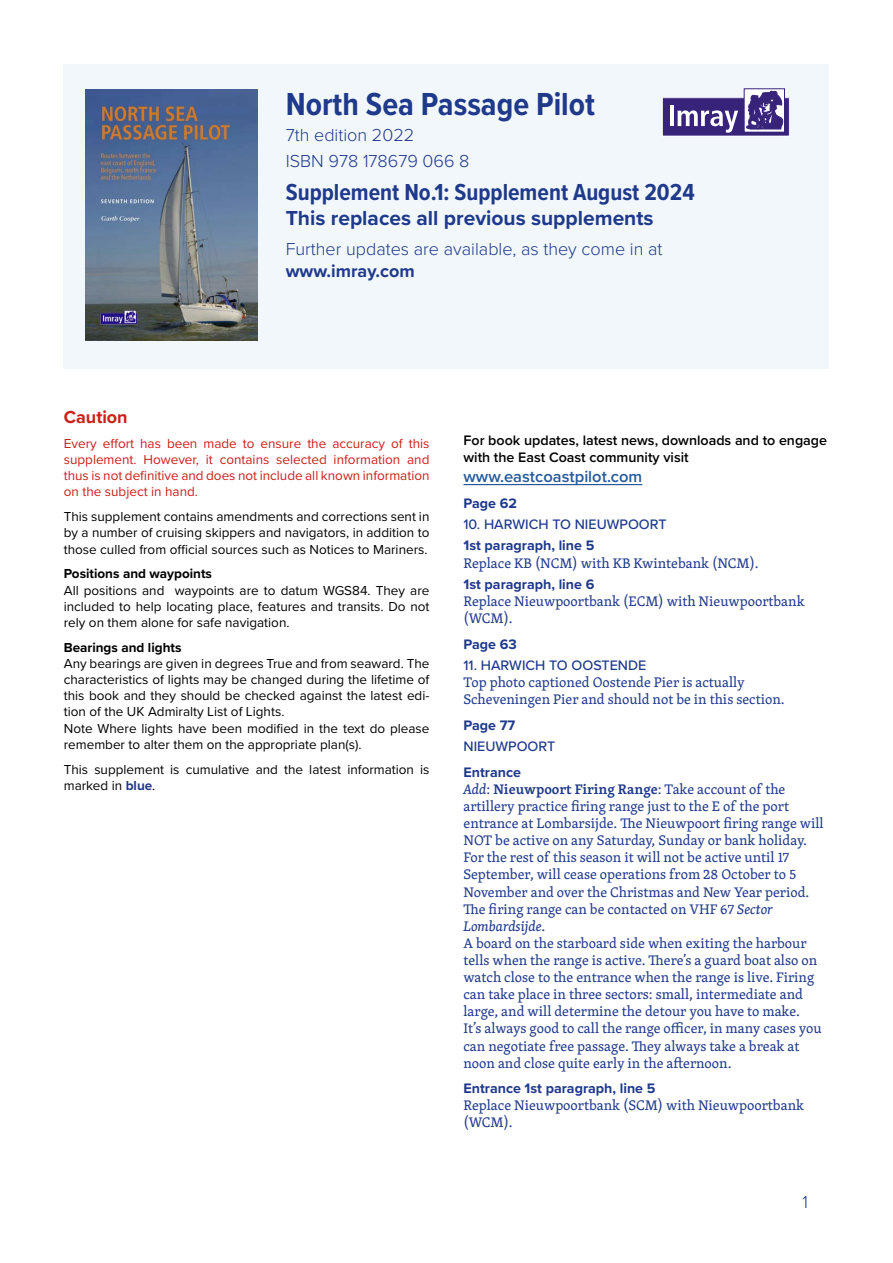
<style>
.page{position:relative;width:893px;height:1263px;background:#fff}
.page>*{position:absolute;margin:0;border:0;box-sizing:border-box;transform-origin:0 0}
.t1{font:700 33px "Proxima Nova Cond";color:#1f398b}
.t2{font:700 24px "Proxima Nova Cond";color:#1f398b}
.t3{font:700 21px "Proxima Nova";color:#1f398b}
.t4{font:300 18px "Proxima Nova";color:#1f398b}
.t5{font:700 18px "Proxima Nova";color:#1f398b}
.t6{font:700 18px "Proxima Nova";color:#cc1f19}
.Page_and_line_number_black{font:600 16.5px "Proxima Nova";color:#265a9b}
.Blue_text{font:14.25px/17.1px "Skolar Latin";color:#1f398b}
.Page_and_line_number_blue{font:700 14.25px "Proxima Nova";color:#1f398b}
.Page_and_line_number_black-2{font:600 14.25px/17.1px "Proxima Nova";color:#000}
.Page_and_line_number_blue-2{font:500 14.25px "Proxima Nova";color:#1f398b}
.t7{font:13.5px/16.2px "Proxima Nova";color:#000;text-align:justify}
.t8{font:13.5px/16.2px "Proxima Nova";color:#cc1f19;text-align:justify}
.t9{font:700 13.5px "Proxima Nova";color:#000}
.s1{font-weight:700;color:#1f398b}
.s2{font-style:italic}
.s3{font-weight:600}
</style>
<div class="page">
<div style="left:64px;top:64px;width:765px;height:305px;background:#f1f7fb"></div>
<div style="left:662px;top:98px;width:127px;height:38px;background:#38237a"></div>
<div style="left:662px;top:97px;width:128px;height:39px;border:1px solid #fff"></div>
<svg style="left:746px;top:90px;width:37px;height:41px"></svg>
<div style="left:744px;top:88px;width:41px;height:45px;border:1px solid #38237a"></div>
<svg style="left:746px;top:91px;width:37px;height:38px"></svg>
<hr style="left:670px;top:105px;width:4px;height:21px;background:#fff">
<svg style="left:677px;top:110px;width:61px;height:23px"></svg>
<img style="left:85px;top:89px;width:173px;height:251px">
<hr style="left:463px;top:484px;width:179px;height:1px;background:#265a9b">
<p class="t1" style="left:286px;top:80px;width:311px">North Sea Passage Pilot</p>
<p class="t4" style="left:286px;top:122px;width:130px">7th edition 2022</p>
<p class="t4" style="left:286px;top:147px;width:185px">ISBN 978 178679 066 8</p>
<p class="t2" style="left:286px;top:174px;width:410px">Supplement No.1: Supplement August 2024</p>
<p class="t3" style="left:286px;top:202px;width:369px">This replaces all previous supplements</p>
<p class="t4" style="left:286px;top:236px;width:378px">Further updates are available, as they come in at</p>
<p class="t5" style="left:286px;top:257px;width:131px">www.imray.com</p>
<p class="t6" style="left:64px;top:404px;width:65px">Caution</p>
<p class="t8" style="left:64px;top:435px;width:367px">Every effort has been made to ensure the accuracy of this supplement. However, it contains selected information and thus is not definitive and does not include all known information on the subject in hand.</p>
<p class="t7" style="left:64px;top:508px;width:367px">This supplement contains amendments and corrections sent in by a number of cruising skippers and navigators, in addition to those culled from official sources such as Notices to Mariners.</p>
<p class="t9" style="left:64px;top:564px;width:150px">Positions and waypoints</p>
<p class="t7" style="left:64px;top:581px;width:367px">All positions and waypoints are to datum WGS84. They are included to help locating place, features and transits. Do not rely on them alone for safe navigation.</p>
<p class="t9" style="left:64px;top:637px;width:119px">Bearings and lights</p>
<p class="t7" style="left:64px;top:655px;width:367px">Any bearings are given in degrees True and from seaward. The characteristics of lights may be changed during the lifetime of this book and they should be checked against the latest edi&shy;tion of the UK Admiralty List of Lights.</p>
<p class="t7" style="left:64px;top:719px;width:367px">Note Where lights have been modified in the text do please remember to alter them on the appropriate plan(s).</p>
<p class="t7" style="left:64px;top:760px;width:367px">This supplement is cumulative and the latest information is marked in <span class="s1">blue</span>.</p>
<p class="Page_and_line_number_black-2" style="left:463px;top:431px;width:365px">For book updates, latest news, downloads and to engage with the East Coast community visit</p>
<p class="Page_and_line_number_black" style="left:463px;top:464px;width:180px">www.eastcoastpilot.com</p>
<p class="Page_and_line_number_blue" style="left:463px;top:492px;width:55px">Page 62</p>
<p class="Page_and_line_number_blue-2" style="left:463px;top:514px;width:205px">10. HARWICH TO NIEUWPOORT</p>
<p class="Page_and_line_number_blue" style="left:463px;top:535px;width:132px">1st paragraph, line 5</p>
<p class="Blue_text" style="left:463px;top:554px;width:297px">Replace KB (NCM) with KB Kwintebank (NCM).</p>
<p class="Page_and_line_number_blue" style="left:463px;top:573px;width:132px">1st paragraph, line 6</p>
<p class="Blue_text" style="left:463px;top:592px;width:343px">Replace Nieuwpoortbank (ECM) with Nieuwpoortbank (WCM).</p>
<p class="Page_and_line_number_blue" style="left:463px;top:633px;width:55px">Page 63</p>
<p class="Page_and_line_number_blue-2" style="left:463px;top:655px;width:184px">11. HARWICH TO OOSTENDE</p>
<p class="Blue_text" style="left:463px;top:673px;width:323px">Top photo captioned Oostende Pier is actually<br>Scheveningen Pier and should not be in this section.</p>
<p class="Page_and_line_number_blue" style="left:463px;top:714px;width:53px">Page 77</p>
<p class="Page_and_line_number_blue-2" style="left:463px;top:736px;width:93px">NIEUWPOORT</p>
<p class="Page_and_line_number_blue" style="left:463px;top:761px;width:59px">Entrance</p>
<p class="Blue_text" style="left:463px;top:780px;width:362px"><span class="s2">Add</span>: <span class="s3">Nieuwpoort Firing Range</span>: Take account of the artillery practice firing range just to the E of the port entrance at Lombarsijde. The Nieuwpoort firing range will NOT be active on any Saturday, Sunday or bank holiday.<br>For the rest of this season it will not be active until 17<br>September, will cease operations from 28 October to 5<br>November and over the Christmas and New Year period.</p>
<p class="Blue_text" style="left:463px;top:900px;width:311px">The firing range can be contacted on VHF 67 <span class="s2">Sector<br>Lombardsijde</span>.</p>
<p class="Blue_text" style="left:463px;top:934px;width:355px">A board on the starboard side when exiting the harbour tells when the range is active. There’s a guard boat also on watch close to the entrance when the range is live. Firing can take place in three sectors: small, intermediate and large, and will determine the detour you have to make.</p>
<p class="Blue_text" style="left:463px;top:1020px;width:360px">It’s always good to call the range officer, in many cases you can negotiate free passage. They always take a break at noon and close quite early in the afternoon.</p>
<p class="Page_and_line_number_blue" style="left:463px;top:1078px;width:193px">Entrance 1st paragraph, line 5</p>
<p class="Blue_text" style="left:463px;top:1096px;width:342px">Replace Nieuwpoortbank (SCM) with Nieuwpoortbank (WCM).</p>
<p class="t4" style="left:802px;top:1188px;width:7px">1</p>
</div>
